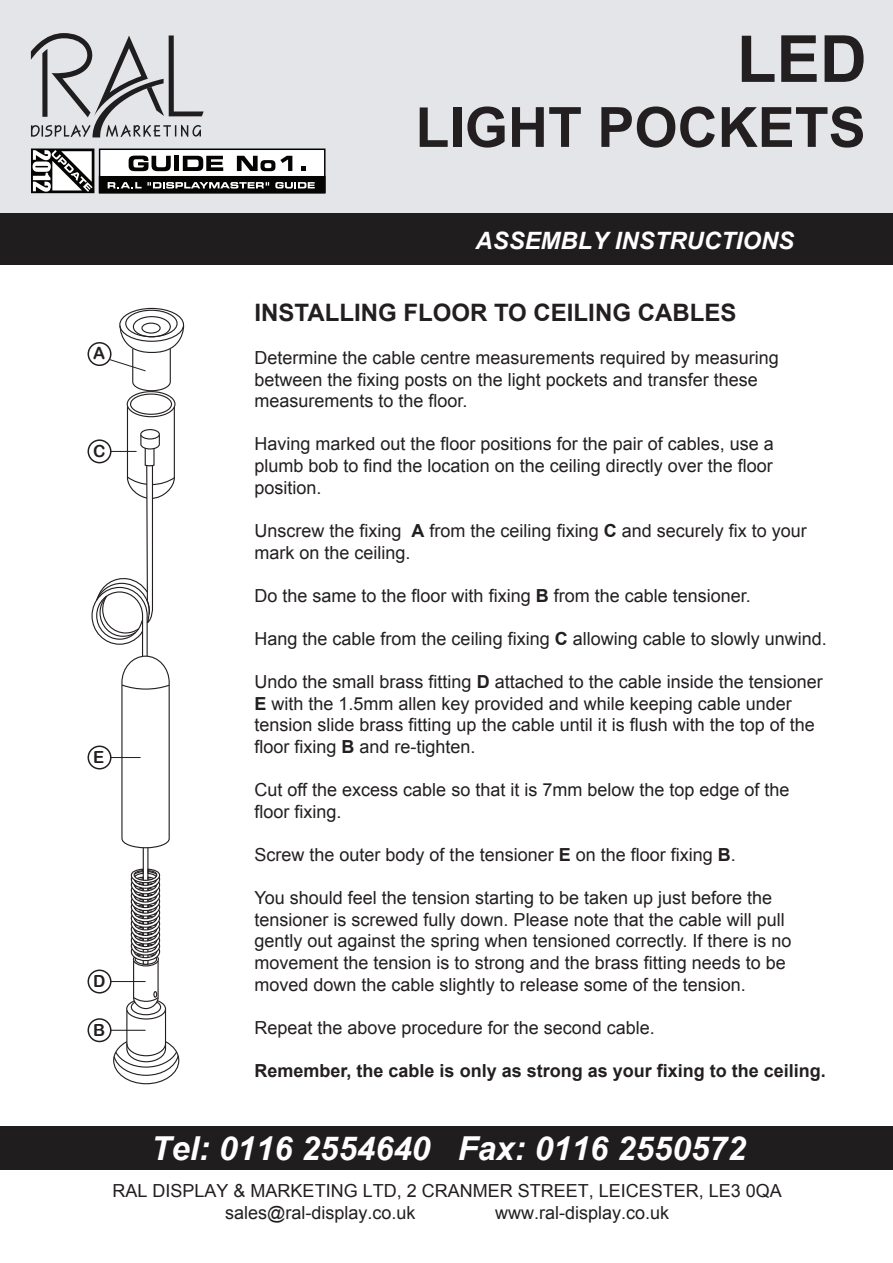
<style>
.page{position:relative;width:893px;height:1263px;background:#fff}
.page>*{position:absolute;margin:0;border:0;box-sizing:border-box;transform-origin:0 0}
.t1{font:700 64.95px "Arial";color:#231f20}
.t2{font:700 55.5px "Arial";color:#231f20}
.t3{font:italic 700 33px "Arial";color:#fff}
.t4{font:700 24px "Arial";color:#231f20}
.t5{font:italic 700 23.85px "Arial";color:#fff}
.t6{font:18px/21.6px "Arial";color:#231f20}
.t7{font:700 18px "Arial";color:#231f20}
.t8{font:16.65px "Arial Rounded MT Bold";color:#231f20}
.s1{font-weight:700}
</style>
<div class="page">
<div style="left:0;top:0;width:893px;height:222px;background:#e3e5e9"></div>
<div style="left:0;top:1126px;width:892px;height:43px;background:#201d1e"></div>
<div style="left:0;top:213px;width:892px;height:51px;background:#201d1e"></div>
<svg style="left:31px;top:33px;width:173px;height:104px"></svg>
<svg style="left:31px;top:149px;width:295px;height:45px;background:#888887"></svg>
<div style="left:125px;top:310px;width:53px;height:27px;border:1px solid #231f21;border-radius:50%"></div>
<div style="left:119px;top:308px;width:65px;height:34px;border:1px solid #231f21;border-radius:50%"></div>
<div style="left:133px;top:316px;width:38px;height:21px;border:1px solid #231f21;border-radius:50%"></div>
<div style="left:141px;top:323px;width:20px;height:11px;border:1px solid #231f21;border-radius:50%"></div>
<div style="left:127px;top:391px;width:49px;height:26px;border:1px solid #231f21;border-radius:50%"></div>
<div style="left:130px;top:393px;width:42px;height:22px;border:1px solid #231f21;border-radius:50%"></div>
<div style="left:88px;top:342px;width:24px;height:24px;border:2px solid #231f20;border-radius:50%"></div>
<div style="left:88px;top:439px;width:24px;height:24px;border:2px solid #231f20;border-radius:50%"></div>
<div style="left:88px;top:745px;width:24px;height:24px;border:2px solid #231f20;border-radius:50%"></div>
<div style="left:88px;top:969px;width:24px;height:24px;border:2px solid #231f20;border-radius:50%"></div>
<div style="left:88px;top:1018px;width:24px;height:24px;border:2px solid #231f20;border-radius:50%"></div>
<svg style="left:108px;top:325px;width:77px;height:67px"></svg>
<svg style="left:91px;top:405px;width:89px;height:680px"></svg>
<hr style="left:111px;top:757px;width:30px;height:1px;background:#231f20">
<hr style="left:111px;top:981px;width:35px;height:1px;background:#231f20">
<hr style="left:111px;top:1030px;width:35px;height:1px;background:#231f20">
<h1 class="t1" style="left:737px;top:16px;width:132px">LED</h1>
<h2 class="t2" style="left:415px;top:90px;width:452px">LIGHT POCKETS</h2>
<p class="t8" style="left:93px;top:344px;width:14px">A</p>
<p class="t8" style="left:93px;top:441px;width:14px">C</p>
<p class="t8" style="left:93px;top:747px;width:13px">E</p>
<p class="t8" style="left:93px;top:971px;width:14px">D</p>
<p class="t8" style="left:93px;top:1020px;width:14px">B</p>
<h3 class="t5" style="left:476px;top:224px;width:320px">ASSEMBLY INSTRUCTIONS</h3>
<h3 class="t4" style="left:255px;top:296px;width:483px">INSTALLING FLOOR TO CEILING CABLES</h3>
<p class="t6" style="left:255px;top:347px;width:526px">Determine the cable centre measurements required by measuring between the fixing posts on the light pockets and transfer these measurements to the floor.</p>
<p class="t6" style="left:255px;top:434px;width:521px;text-align:justify">Having marked out the floor positions for the pair of cables, use a plumb bob to find the location on the ceiling directly over the floor position.</p>
<p class="t6" style="left:255px;top:520px;width:554px">Unscrew the fixing <span class="s1">A</span> from the ceiling fixing <span class="s1">C</span> and securely fix to your mark on the ceiling.</p>
<p class="t6" style="left:255px;top:585px;width:498px">Do the same to the floor with fixing <span class="s1">B</span> from the cable tensioner.</p>
<p class="t6" style="left:255px;top:628px;width:574px">Hang the cable from the ceiling fixing <span class="s1">C</span> allowing cable to slowly unwind.</p>
<p class="t6" style="left:255px;top:671px;width:570px">Undo the small brass fitting <span class="s1">D</span> attached to the cable inside the tensioner <span class="s1">E</span> with the 1.5mm allen key provided and while keeping cable under tension slide brass fitting up the cable until it is flush with the top of the floor fixing <span class="s1">B</span> and re-tighten.</p>
<p class="t6" style="left:255px;top:779px;width:536px">Cut off the excess cable so that it is 7mm below the top edge of the floor fixing.</p>
<p class="t6" style="left:255px;top:844px;width:483px">Screw the outer body of the tensioner <span class="s1">E</span> on the floor fixing <span class="s1">B</span>.</p>
<p class="t6" style="left:255px;top:887px;width:538px">You should feel the tension starting to be taken up just before the tensioner is screwed fully down. Please note that the cable will pull gently out against the spring when tensioned correctly. If there is no movement the tension is to strong and the brass fitting needs to be moved down the cable slightly to release some of the tension.</p>
<p class="t6" style="left:255px;top:1017px;width:402px">Repeat the above procedure for the second cable.</p>
<p class="t7" style="left:255px;top:1059px;width:573px">Remember, the cable is only as strong as your fixing to the ceiling.</p>
<h3 class="t3" style="left:151px;top:1126px;width:596px">Tel: 0116 2554640 Fax: 0116 2550572</h3>
<p class="t6" style="left:225px;top:1180px;width:558px;text-indent:-113px">RAL DISPLAY &amp; MARKETING LTD, 2 CRANMER STREET, LEICESTER, LE3 0QA sales@ral-display.co.uk</p>
<p class="t6" style="left:495px;top:1202px;width:176px">www.ral-display.co.uk</p>
</div>
